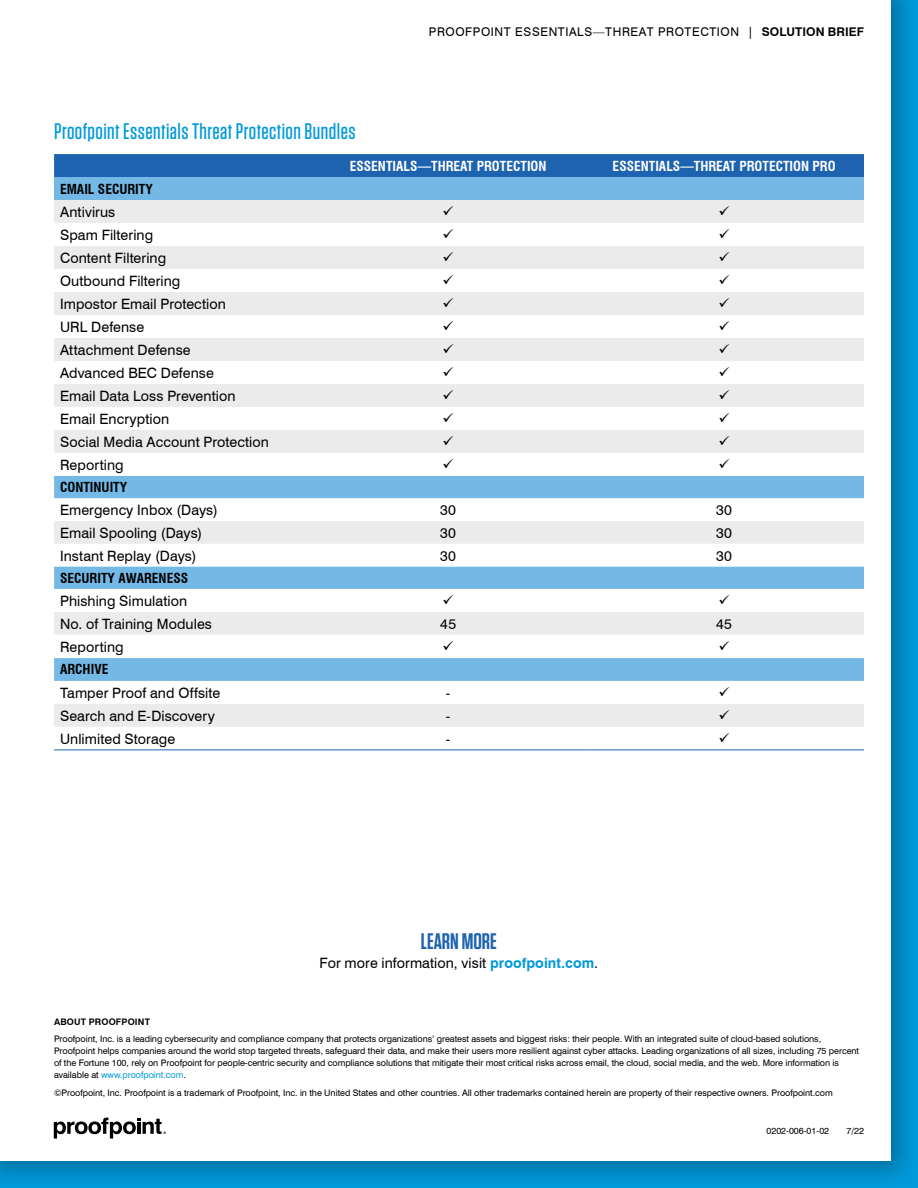
<style>
.page{position:relative;width:918px;height:1188px;background:#fff}
.page>*{position:absolute;margin:0;border:0;box-sizing:border-box;transform-origin:0 0}
.t1{font:500 22.5px "Tungsten";letter-spacing:.02em;color:#009ada}
.t2{font:600 22.5px "Tungsten";color:#1e63af}
.t3{font:14.25px "Swiss 721 BT";letter-spacing:.005em;color:#000}
.t4{font:700 condensed 13.5px "Swiss 721 BT";color:#fff}
.t5{font:700 condensed 13.5px "Swiss 721 BT";color:#000}
.t6{font:12px "Swiss 721 BT";letter-spacing:.05em;color:#000}
.t7{font:9px/12px "Swiss 721 BT";letter-spacing:-.005em;color:#000}
.t8{font:700 9px "Swiss 721 BT";letter-spacing:.02em;color:#000}
.s1{font-weight:700}
.s2{font-weight:700;color:#009ada}
.s3{color:#009ada}
</style>
<div class="page">
<div style="left:0;top:0;width:918px;height:1188px;background:#000;opacity:.3"></div>
<div style="left:0;top:0;width:891px;height:1161px;background:#fff"></div>
<svg style="left:54px;top:1118px;width:112px;height:21px"></svg>
<svg style="left:54px;top:154px;width:810px;height:24px;background:#2267b1"></svg>
<div style="left:54px;top:178px;width:810px;height:22px;background:#74b9e6"></div>
<div style="left:54px;top:200px;width:810px;height:23px;background:#ebebec"></div>
<svg style="left:54px;top:246px;width:810px;height:504px"></svg>
<svg style="left:54px;top:476px;width:810px;height:205px"></svg>
<hr style="left:54px;top:750px;width:258px;height:1px;background:#1e63af">
<hr style="left:312px;top:750px;width:272px;height:1px;background:#1e63af">
<hr style="left:584px;top:750px;width:280px;height:1px;background:#1e63af">
<svg style="left:444px;top:206px;width:9px;height:9px"></svg>
<svg style="left:720px;top:206px;width:9px;height:9px"></svg>
<svg style="left:444px;top:252px;width:9px;height:9px"></svg>
<svg style="left:720px;top:252px;width:9px;height:9px"></svg>
<svg style="left:444px;top:275px;width:9px;height:9px"></svg>
<svg style="left:720px;top:275px;width:9px;height:9px"></svg>
<svg style="left:444px;top:298px;width:9px;height:9px"></svg>
<svg style="left:720px;top:298px;width:9px;height:9px"></svg>
<svg style="left:444px;top:321px;width:9px;height:9px"></svg>
<svg style="left:720px;top:321px;width:9px;height:9px"></svg>
<svg style="left:444px;top:344px;width:9px;height:9px"></svg>
<svg style="left:720px;top:344px;width:9px;height:9px"></svg>
<svg style="left:444px;top:367px;width:9px;height:9px"></svg>
<svg style="left:720px;top:367px;width:9px;height:9px"></svg>
<svg style="left:444px;top:390px;width:9px;height:9px"></svg>
<svg style="left:720px;top:390px;width:9px;height:9px"></svg>
<svg style="left:444px;top:413px;width:9px;height:9px"></svg>
<svg style="left:720px;top:413px;width:9px;height:9px"></svg>
<svg style="left:444px;top:436px;width:9px;height:9px"></svg>
<svg style="left:720px;top:436px;width:9px;height:9px"></svg>
<svg style="left:444px;top:459px;width:9px;height:9px"></svg>
<svg style="left:720px;top:459px;width:9px;height:9px"></svg>
<svg style="left:444px;top:595px;width:9px;height:9px"></svg>
<svg style="left:720px;top:595px;width:9px;height:9px"></svg>
<svg style="left:444px;top:641px;width:9px;height:9px"></svg>
<svg style="left:720px;top:641px;width:9px;height:9px"></svg>
<svg style="left:720px;top:687px;width:9px;height:9px"></svg>
<svg style="left:720px;top:710px;width:9px;height:9px"></svg>
<svg style="left:720px;top:733px;width:9px;height:9px"></svg>
<h3 class="t6" style="left:429px;top:25px;width:437px">PROOFPOINT ESSENTIALS—THREAT PROTECTION | <span class="s1">SOLUTION BRIEF</span></h3>
<h1 class="t1" style="left:54px;top:119px;width:303px">Proofpoint Essentials Threat Protection Bundles</h1>
<h3 class="t4" style="left:350px;top:158px;width:198px">ESSENTIALS—THREAT PROTECTION</h3>
<h3 class="t4" style="left:613px;top:158px;width:224px">ESSENTIALS—THREAT PROTECTION PRO</h3>
<h3 class="t5" style="left:60px;top:181px;width:94px">EMAIL SECURITY</h3>
<h2 class="t3" style="left:60px;top:203px;width:57px">Antivirus</h2>
<h2 class="t3" style="left:60px;top:226px;width:95px">Spam Filtering</h2>
<h2 class="t3" style="left:60px;top:249px;width:108px">Content Filtering</h2>
<h2 class="t3" style="left:60px;top:272px;width:122px">Outbound Filtering</h2>
<h2 class="t3" style="left:60px;top:295px;width:167px">Impostor Email Protection</h2>
<h2 class="t3" style="left:60px;top:318px;width:86px">URL Defense</h2>
<h2 class="t3" style="left:60px;top:341px;width:132px">Attachment Defense</h2>
<h2 class="t3" style="left:60px;top:364px;width:155px">Advanced BEC Defense</h2>
<h2 class="t3" style="left:60px;top:387px;width:177px">Email Data Loss Prevention</h2>
<h2 class="t3" style="left:60px;top:410px;width:111px">Email Encryption</h2>
<h2 class="t3" style="left:60px;top:433px;width:210px">Social Media Account Protection</h2>
<h2 class="t3" style="left:60px;top:456px;width:65px">Reporting</h2>
<h3 class="t5" style="left:60px;top:479px;width:69px">CONTINUITY</h3>
<h2 class="t3" style="left:60px;top:501px;width:159px">Emergency Inbox (Days)</h2>
<h2 class="t3" style="left:440px;top:501px;width:17px">30</h2>
<h2 class="t3" style="left:716px;top:501px;width:17px">30</h2>
<h2 class="t3" style="left:60px;top:524px;width:144px">Email Spooling (Days)</h2>
<h2 class="t3" style="left:440px;top:524px;width:17px">30</h2>
<h2 class="t3" style="left:716px;top:524px;width:17px">30</h2>
<h2 class="t3" style="left:60px;top:547px;width:138px">Instant Replay (Days)</h2>
<h2 class="t3" style="left:440px;top:547px;width:17px">30</h2>
<h2 class="t3" style="left:716px;top:547px;width:17px">30</h2>
<h3 class="t5" style="left:60px;top:570px;width:130px">SECURITY AWARENESS</h3>
<h2 class="t3" style="left:60px;top:592px;width:129px">Phishing Simulation</h2>
<h2 class="t3" style="left:60px;top:615px;width:153px">No. of Training Modules</h2>
<h2 class="t3" style="left:440px;top:615px;width:17px">45</h2>
<h2 class="t3" style="left:716px;top:615px;width:17px">45</h2>
<h2 class="t3" style="left:60px;top:638px;width:65px">Reporting</h2>
<h3 class="t5" style="left:60px;top:661px;width:50px">ARCHIVE</h3>
<h2 class="t3" style="left:60px;top:684px;width:162px">Tamper Proof and Offsite</h2>
<h2 class="t3" style="left:446px;top:684px;width:6px">-</h2>
<h2 class="t3" style="left:60px;top:707px;width:156px">Search and E-Discovery</h2>
<h2 class="t3" style="left:446px;top:707px;width:6px">-</h2>
<h2 class="t3" style="left:60px;top:730px;width:117px">Unlimited Storage</h2>
<h2 class="t3" style="left:446px;top:730px;width:6px">-</h2>
<h1 class="t2" style="left:421px;top:930px;width:77px">LEARN MORE</h1>
<h2 class="t3" style="left:320px;top:954px;width:280px">For more information, visit <span class="s2">proofpoint.com</span>.</h2>
<p class="t8" style="left:54px;top:1016px;width:98px">ABOUT PROOFPOINT</p>
<p class="t7" style="left:54px;top:1033px;width:807px">Proofpoint, Inc. is a leading cybersecurity and compliance company that protects organizations’ greatest assets and biggest risks: their people. With an integrated suite of cloud-based solutions, Proofpoint helps companies around the world stop targeted threats, safeguard their data, and make their users more resilient against cyber attacks. Leading organizations of all sizes, including 75 percent of the Fortune 100, rely on Proofpoint for people-centric security and compliance solutions that mitigate their most critical risks across email, the cloud, social media, and the web. More information is available at <span class="s3">www.proofpoint.com</span>.</p>
<p class="t7" style="left:54px;top:1086px;width:780px">©Proofpoint, Inc. Proofpoint is a trademark of Proofpoint, Inc. in the United States and other countries. All other trademarks contained herein are property of their respective owners. Proofpoint.com</p>
<p class="t7" style="left:766px;top:1125px;width:64px">0202-006-01-02</p>
<p class="t7" style="left:846px;top:1125px;width:19px">7/22</p>
</div>
